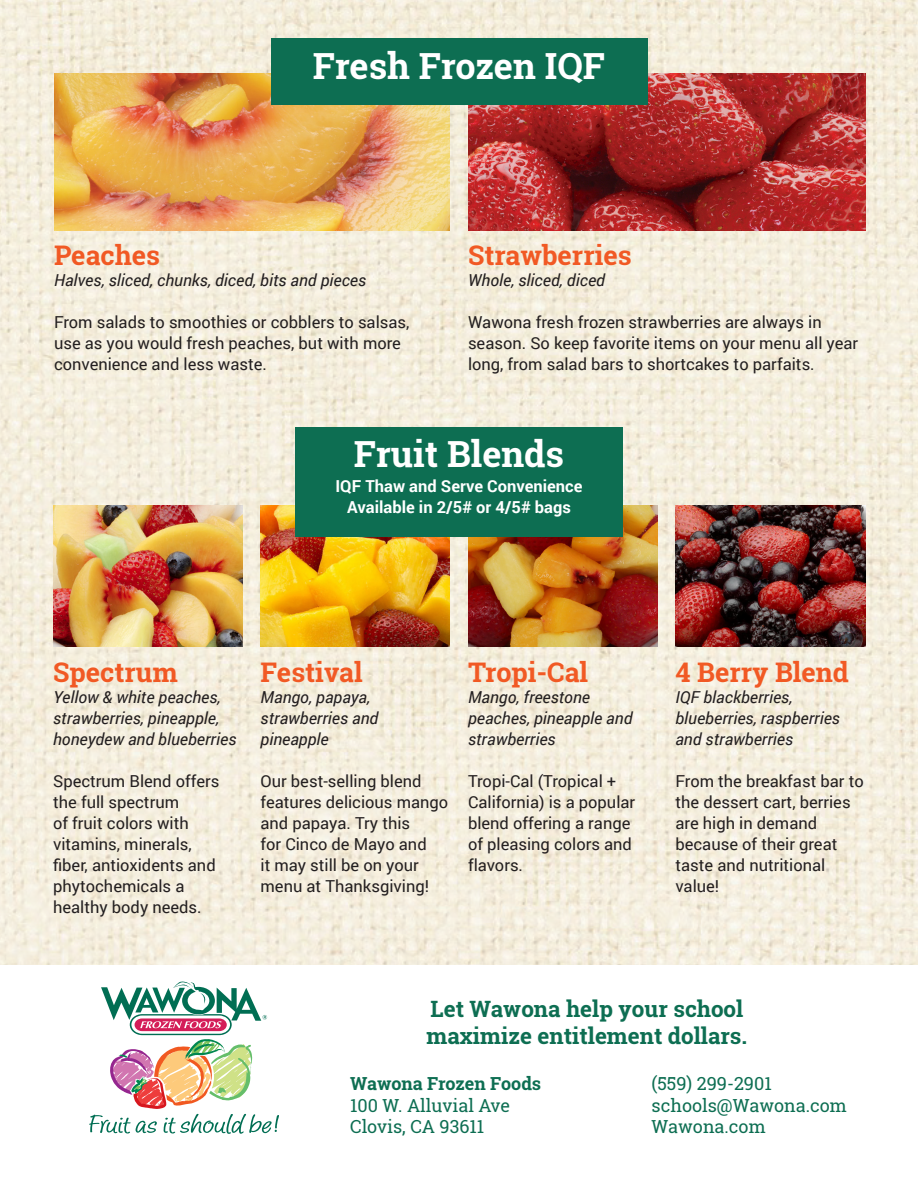
<style>
.page{position:relative;width:918px;height:1188px;background:#fff}
.page>*{position:absolute;margin:0;border:0;box-sizing:border-box;transform-origin:0 0}
.t1{font:700 36px "Roboto Slab";color:#fff}
.Paragraph_Style_2{font:700 27px "Roboto Slab";color:#f15924}
.t2{font:700 22.5px "Roboto Slab";color:#0d6e52}
.t3{font:18px "Roboto Slab";color:#0d6e52}
.t4{font:700 18px "Roboto Slab";color:#0d6e52}
.t5{font:16.5px/21px "Roboto";color:#231f20}
.t6{font:italic 16.5px/21px "Roboto";color:#231f20}
.t7{font:700 16.5px "Roboto";color:#fff}
</style>
<div class="page">
<img style="left:0;top:0;width:918px;height:965px">
<svg style="left:89px;top:982px;width:190px;height:152px"></svg>
<img style="left:54px;top:73px;width:396px;height:158px">
<img style="left:468px;top:73px;width:398px;height:158px">
<div style="left:271px;top:38px;width:376px;height:66px;background:#0d6e52"></div>
<img style="left:53px;top:505px;width:190px;height:141px">
<img style="left:261px;top:505px;width:189px;height:141px">
<img style="left:468px;top:505px;width:189px;height:141px">
<img style="left:675px;top:505px;width:191px;height:141px">
<div style="left:295px;top:427px;width:328px;height:109px;background:#0d6e52"></div>
<p class="t1" style="left:313px;top:42px;width:294px">Fresh Frozen IQF</p>
<p class="Paragraph_Style_2" style="left:54px;top:237px;width:108px">Peaches</p>
<p class="t6" style="left:54px;top:269px;width:314px">Halves, sliced, chunks, diced, bits and pieces</p>
<p class="t5" style="left:54px;top:311px;width:357px">From salads to smoothies or cobblers to salsas, use as you would fresh peaches, but with more convenience and less waste.</p>
<p class="Paragraph_Style_2" style="left:468px;top:237px;width:165px">Strawberries</p>
<p class="t6" style="left:468px;top:269px;width:139px">Whole, sliced, diced</p>
<p class="t5" style="left:468px;top:311px;width:392px">Wawona fresh frozen strawberries are always in season. So keep favorite items on your menu all year long, from salad bars to shortcakes to parfaits.</p>
<p class="t1" style="left:354px;top:429px;width:212px">Fruit Blends</p>
<p class="t7" style="left:335px;top:475px;width:249px">IQF Thaw and Serve Convenience</p>
<p class="t7" style="left:347px;top:496px;width:225px">Available in 2/5# or 4/5# bags</p>
<p class="Paragraph_Style_2" style="left:53px;top:653px;width:126px">Spectrum</p>
<p class="t6" style="left:53px;top:686px;width:185px">Yellow &amp; white peaches, strawberries, pineapple, honeydew and blueberries</p>
<p class="t5" style="left:53px;top:770px;width:168px">Spectrum Blend offers the full spectrum<br>of fruit colors with vitamins, minerals, fiber, antioxidents and phytochemicals a healthy body needs.</p>
<p class="Paragraph_Style_2" style="left:261px;top:653px;width:104px">Festival</p>
<p class="t6" style="left:261px;top:686px;width:119px">Mango, papaya, strawberries and pineapple</p>
<p class="t5" style="left:261px;top:770px;width:189px">Our best-selling blend features delicious mango and papaya. Try this<br>for Cinco de Mayo and<br>it may still be on your menu at Thanksgiving!</p>
<p class="Paragraph_Style_2" style="left:468px;top:653px;width:122px">Tropi-Cal</p>
<p class="t6" style="left:468px;top:686px;width:166px">Mango, freestone peaches, pineapple and strawberries</p>
<p class="t5" style="left:468px;top:770px;width:169px">Tropi-Cal (Tropical +<br>California) is a popular blend offering a range of pleasing colors and flavors.</p>
<p class="Paragraph_Style_2" style="left:675px;top:653px;width:175px">4 Berry Blend</p>
<p class="t6" style="left:675px;top:686px;width:166px">IQF blackberries, blueberries, raspberries and strawberries</p>
<p class="t5" style="left:675px;top:770px;width:190px">From the breakfast bar to the dessert cart, berries are high in demand because of their great taste and nutritional value!</p>
<p class="t2" style="left:431px;top:993px;width:314px">Let Wawona help your school</p>
<p class="t2" style="left:427px;top:1020px;width:322px">maximize entitlement dollars.</p>
<p class="t3" style="left:652px;top:1071px;width:122px">(559) 299-2901</p>
<p class="t3" style="left:652px;top:1093px;width:197px">schools@Wawona.com</p>
<p class="t3" style="left:652px;top:1114px;width:116px">Wawona.com</p>
<p class="t4" style="left:350px;top:1071px;width:193px">Wawona Frozen Foods</p>
<p class="t3" style="left:350px;top:1093px;width:162px">100 W. Alluvial Ave</p>
<p class="t3" style="left:350px;top:1114px;width:136px">Clovis, CA 93611</p>
</div>
